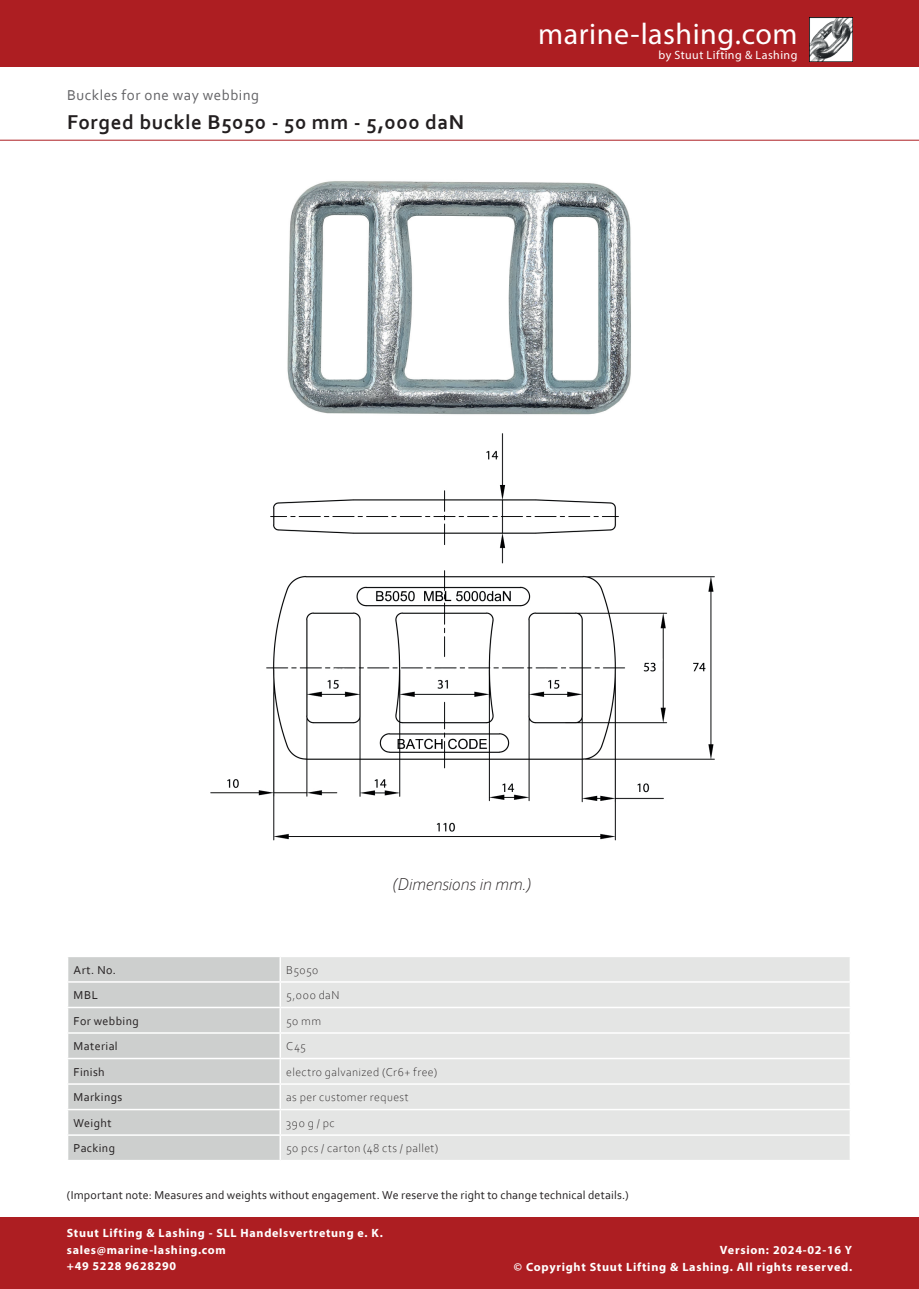
<style>
.page{position:relative;width:919px;height:1289px;background:#fff}
.page>*{position:absolute;margin:0;border:0;box-sizing:border-box;transform-origin:0 0}
.t1{font:30px "Myriad Pro";letter-spacing:.015em;color:#fff}
.t2{font:700 21px "Corbel";letter-spacing:.03em;color:#231f20}
.t3{font:italic 300 18px "Corbel";letter-spacing:-.005em;color:#231f20}
.t4{font:15px "Corbel";letter-spacing:.035em;color:#636366}
.t5{font:700 12px/16.5px "Myriad Pro";letter-spacing:.06em;color:#fff}
.t6{font:12px "Corbel";letter-spacing:.02em;color:#231f20}
.t7{font:300 12px "Corbel";letter-spacing:.035em;color:#231f20}
.t8{font:12px "Myriad Pro";letter-spacing:.035em;color:#fff}
</style>
<div class="page">
<div style="left:0;top:0;width:918px;height:1288px;background:#ad1e22"></div>
<div style="left:0;top:67px;width:918px;height:1149px;background:#fff"></div>
<hr style="left:0;top:140px;width:918px;height:1px;background:#ad1e22">
<img style="left:809px;top:18px;width:43px;height:43px">
<img style="left:210px;top:433px;width:505px;height:408px">
<img style="left:287px;top:181px;width:344px;height:234px">
<div style="left:281px;top:957px;width:568px;height:202px;background:#e4e5e4"></div>
<hr style="left:280px;top:981px;width:571px;height:1px;background:#fff">
<hr style="left:280px;top:1006px;width:571px;height:2px;background:#fff">
<hr style="left:280px;top:1032px;width:571px;height:1px;background:#fff">
<hr style="left:280px;top:1057px;width:571px;height:2px;background:#fff">
<hr style="left:280px;top:1083px;width:571px;height:1px;background:#fff">
<hr style="left:280px;top:1108px;width:571px;height:2px;background:#fff">
<svg style="left:68px;top:957px;width:212px;height:202px;background:#cfd1d0"></svg>
<hr style="left:280px;top:1134px;width:571px;height:1px;background:#fff">
<hr style="left:279px;top:1135px;width:2px;height:24px;background:#fff">
<p class="t4" style="left:67px;top:85px;width:194px">Buckles for one way webbing</p>
<p class="t2" style="left:67px;top:109px;width:398px">Forged buckle B5050 - 50 mm - 5,000 daN</p>
<h1 class="t1" style="left:538px;top:15px;width:261px">marine-lashing.com</h1>
<p class="t8" style="left:658px;top:48px;width:140px">by Stuut Lifting &amp; Lashing</p>
<p class="t3" style="left:393px;top:872px;width:139px">(Dimensions in mm.)</p>
<p class="t6" style="left:74px;top:962px;width:44px">Art. No.</p>
<p class="t7" style="left:286px;top:961px;width:33px">B5050</p>
<p class="t6" style="left:74px;top:987px;width:26px">MBL</p>
<p class="t7" style="left:286px;top:987px;width:55px">5,000 daN</p>
<p class="t6" style="left:74px;top:1013px;width:67px">For webbing</p>
<p class="t7" style="left:286px;top:1012px;width:36px">50 mm</p>
<p class="t6" style="left:74px;top:1038px;width:46px">Material</p>
<p class="t7" style="left:286px;top:1038px;width:21px">C45</p>
<p class="t6" style="left:74px;top:1064px;width:33px">Finish</p>
<p class="t7" style="left:286px;top:1063px;width:152px">electro galvanized (Cr6+ free)</p>
<p class="t6" style="left:74px;top:1089px;width:50px">Markings</p>
<p class="t7" style="left:286px;top:1089px;width:124px">as per customer request</p>
<p class="t6" style="left:74px;top:1115px;width:39px">Weight</p>
<p class="t7" style="left:286px;top:1114px;width:50px">390 g / pc</p>
<p class="t6" style="left:74px;top:1140px;width:43px">Packing</p>
<p class="t7" style="left:286px;top:1140px;width:153px">50 pcs / carton (48 cts / pallet)</p>
<p class="t6" style="left:67px;top:1187px;width:563px">(Important note: Measures and weights without engagement. We reserve the right to change technical details.)</p>
<p class="t5" style="left:67px;top:1224px;width:317px">Stuut Lifting &amp; Lashing - SLL Handelsvertretung e. K. sales@marine-lashing.com<br>+49 5228 9628290</p>
<p class="t5" style="left:720px;top:1241px;width:133px">Version: 2024-02-16 Y</p>
<p class="t5" style="left:514px;top:1257px;width:340px">© Copyright Stuut Lifting &amp; Lashing. All rights reserved.</p>
</div>
